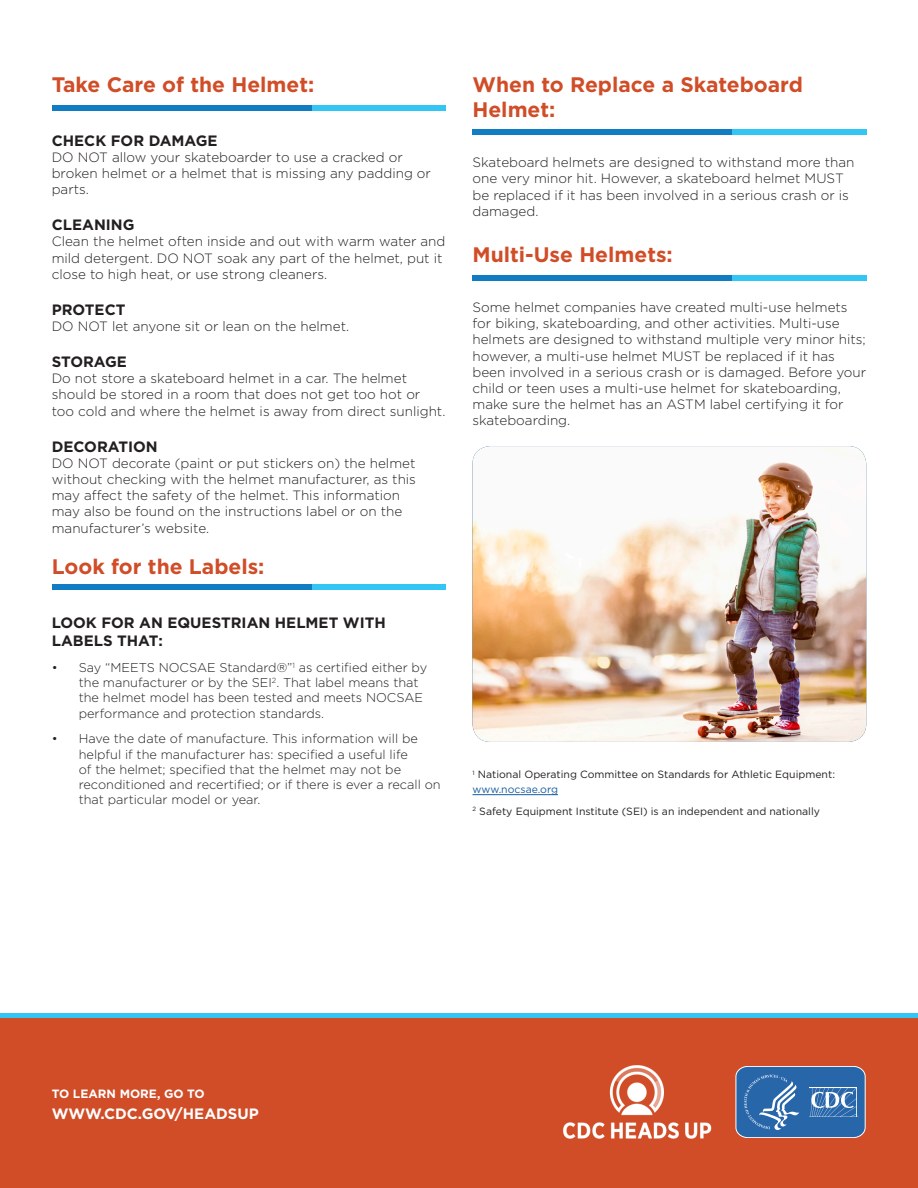
<style>
.page{position:relative;width:918px;height:1188px;background:#fff}
.page>*{position:absolute;margin:0;border:0;box-sizing:border-box;transform-origin:0 0}
.t1{font:700 21px/25.2px "Gotham";color:#d04d27}
.t2{font:700 15px/18px "Gotham";color:#231f20}
.t3{font:700 15px "Gotham";color:#fff}
.Paragraph{font:300 13.5px/16.2px "Gotham";color:#231f20}
.t4{font:300 12.75px/15.3px "Gotham";color:#231f20}
.t5{font:700 12px "Gotham";color:#fff}
.t6{font:10.5px "Gotham";color:#231f20}
.t7{font:10.5px "Gotham";color:#175d9e}
</style>
<div class="page">
<div style="left:0;top:1014px;width:918px;height:5px;background:#33c5f3"></div>
<div style="left:0;top:1019px;width:918px;height:169px;background:#d04d27"></div>
<hr style="left:472px;top:794px;width:86px;height:1px;background:#175d9e">
<div style="left:167px;top:105px;width:279px;height:5px;background:#33c5f3"></div>
<div style="left:52px;top:105px;width:259px;height:5px;background:#107cc2"></div>
<div style="left:167px;top:584px;width:279px;height:6px;background:#33c5f3"></div>
<div style="left:52px;top:584px;width:259px;height:6px;background:#107cc2"></div>
<div style="left:588px;top:275px;width:278px;height:5px;background:#33c5f3"></div>
<div style="left:472px;top:275px;width:260px;height:5px;background:#107cc2"></div>
<div style="left:588px;top:130px;width:278px;height:5px;background:#33c5f3"></div>
<div style="left:472px;top:130px;width:260px;height:5px;background:#107cc2"></div>
<img style="left:472px;top:446px;width:394px;height:296px">
<img style="left:563px;top:1065px;width:149px;height:74px">
<svg style="left:736px;top:1066px;width:130px;height:72px;background:#477ab4"></svg>
<p class="t1" style="left:52px;top:71px;width:264px">Take Care of the Helmet:</p>
<p class="t2" style="left:52px;top:131px;width:167px">CHECK FOR DAMAGE</p>
<p class="Paragraph" style="left:52px;top:149px;width:381px">DO NOT allow your skateboarder to use a cracked or broken helmet or a helmet that is missing any padding or parts.</p>
<p class="t2" style="left:52px;top:216px;width:84px">CLEANING</p>
<p class="Paragraph" style="left:52px;top:233px;width:395px">Clean the helmet often inside and out with warm water and mild detergent. DO NOT soak any part of the helmet, put it close to high heat, or use strong cleaners.</p>
<p class="t2" style="left:52px;top:300px;width:75px">PROTECT</p>
<p class="Paragraph" style="left:52px;top:318px;width:299px">DO NOT let anyone sit or lean on the helmet.</p>
<p class="t2" style="left:52px;top:352px;width:77px">STORAGE</p>
<p class="Paragraph" style="left:52px;top:370px;width:395px">Do not store a skateboard helmet in a car. The helmet should be stored in a room that does not get too hot or too cold and where the helmet is away from direct sunlight.</p>
<p class="t2" style="left:52px;top:437px;width:108px">DECORATION</p>
<p class="Paragraph" style="left:52px;top:455px;width:366px">DO NOT decorate (paint or put stickers on) the helmet without checking with the helmet manufacturer, as this may affect the safety of the helmet. This information may also be found on the instructions label or on the manufacturer’s website.</p>
<p class="t1" style="left:52px;top:553px;width:214px">Look for the Labels:</p>
<p class="t2" style="left:52px;top:613px;width:336px">LOOK FOR AN EQUESTRIAN HELMET WITH<br>LABELS THAT:</p>
<p class="t4" style="left:79px;top:659px;width:350px;text-indent:-27px">• Say “MEETS NOCSAE Standard®”<sup>1</sup> as certified either by the manufacturer or by the SEI<sup>2</sup>. That label means that the helmet model has been tested and meets NOCSAE performance and protection standards.</p>
<p class="t4" style="left:79px;top:731px;width:363px;text-indent:-27px">• Have the date of manufacture. This information will be helpful if the manufacturer has: specified a useful life<br>of the helmet; specified that the helmet may not be reconditioned and recertified; or if there is ever a recall on that particular model or year.</p>
<p class="t1" style="left:472px;top:71px;width:332px">When to Replace a Skateboard<br>Helmet:</p>
<p class="Paragraph" style="left:472px;top:154px;width:383px">Skateboard helmets are designed to withstand more than one very minor hit. However, a skateboard helmet MUST be replaced if it has been involved in a serious crash or is damaged.</p>
<p class="t1" style="left:472px;top:241px;width:202px">Multi-Use Helmets:</p>
<p class="Paragraph" style="left:472px;top:299px;width:395px">Some helmet companies have created multi-use helmets for biking, skateboarding, and other activities. Multi-use helmets are designed to withstand multiple very minor hits; however, a multi-use helmet MUST be replaced if it has been involved in a serious crash or is damaged. Before your child or teen uses a multi-use helmet for skateboarding, make sure the helmet has an ASTM label certifying it for skateboarding.</p>
<p class="t6" style="left:472px;top:769px;width:364px"><sup>1</sup> National Operating Committee on Standards for Athletic Equipment:</p>
<p class="t7" style="left:472px;top:784px;width:87px">www.nocsae.org</p>
<p class="t6" style="left:472px;top:805px;width:349px"><sup>2</sup> Safety Equipment Institute (SEI) is an independent and nationally</p>
<p class="t5" style="left:52px;top:1087px;width:155px">TO LEARN MORE, GO TO</p>
<p class="t3" style="left:52px;top:1105px;width:209px">WWW.CDC.GOV/HEADSUP</p>
</div>
